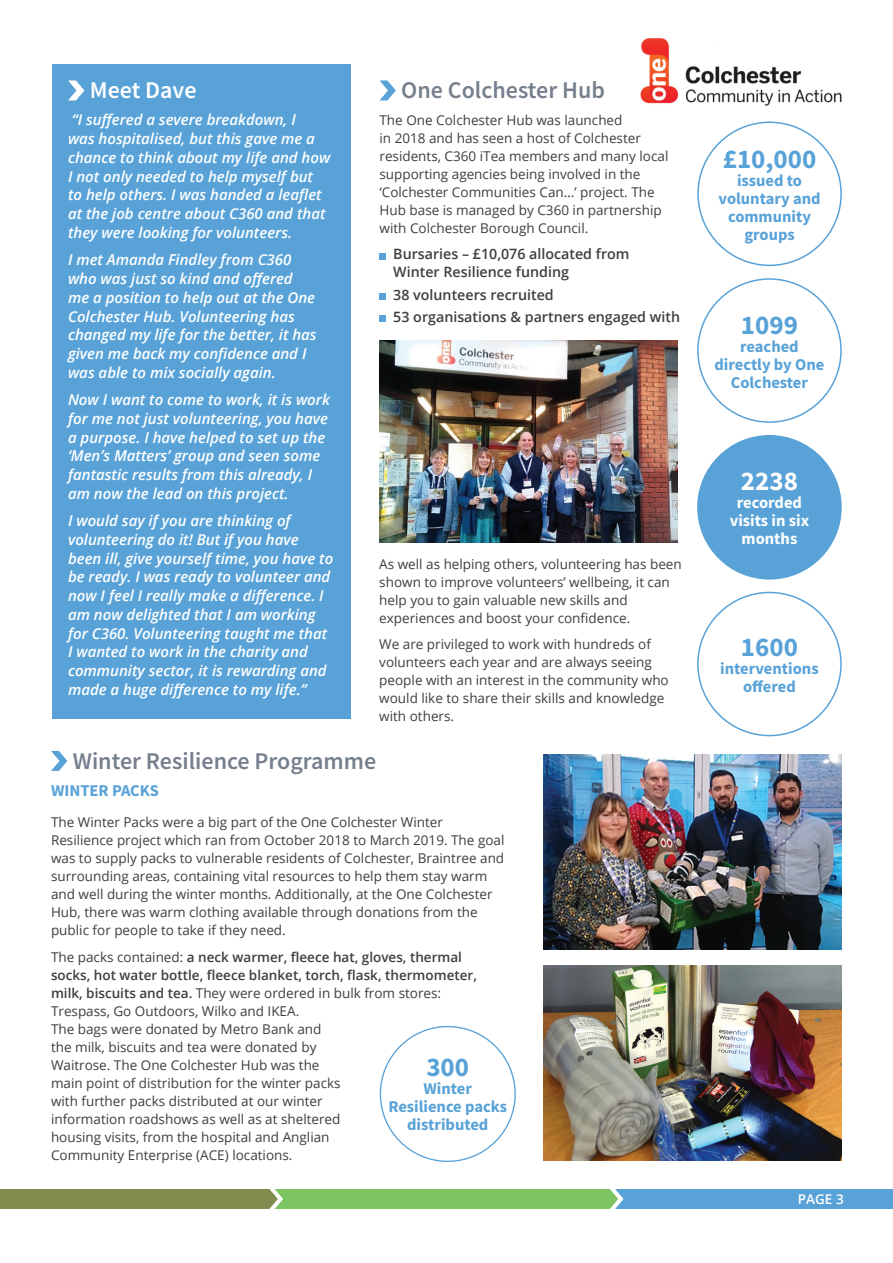
<style>
.page{position:relative;width:893px;height:1263px;background:#fff}
.page>*{position:absolute;margin:0;border:0;box-sizing:border-box;transform-origin:0 0}
.Heading{font:700 27px "Source Sans Pro";color:#58a2d8}
.Heading-2{font:700 27px "Source Sans Pro";color:#fff}
.Heading-3{font:600 24px "Source Sans Pro";color:#767f8d}
.Heading-4{font:600 24px "Source Sans Pro";color:#fff}
.Heading-5{font:700 16.5px/18px "Source Sans Pro";color:#58a2d8;text-align:center}
.Heading-6{font:700 16.5px/18px "Source Sans Pro";color:#fff;text-align:center}
.Body_Copy{font:italic 600 15px/18.8px "Open Sans";color:#fff}
.Body_Copy-2{font:600 14.25px/18px "Open Sans";color:#3e3e3f}
.Body_Copy-3{font:13.5px/18px "Open Sans";color:#3e3e3f}
.Body_Copy-4{font:600 13.5px "Open Sans";color:#fff}
.s1{font-weight:600}
</style>
<div class="page">
<svg style="left:0;top:1189px;width:893px;height:20px"></svg>
<svg style="left:379px;top:80px;width:17px;height:20px"></svg>
<div style="left:379px;top:253px;width:7px;height:6px;background:#58a2d8"></div>
<div style="left:379px;top:293px;width:7px;height:6px;background:#58a2d8"></div>
<div style="left:379px;top:315px;width:7px;height:7px;background:#58a2d8"></div>
<div style="left:52px;top:64px;width:299px;height:655px;background:#58a2d8"></div>
<svg style="left:68px;top:80px;width:16px;height:20px"></svg>
<img style="left:640px;top:38px;width:202px;height:68px">
<svg style="left:51px;top:751px;width:16px;height:20px"></svg>
<img style="left:543px;top:965px;width:299px;height:196px">
<div style="left:698px;top:436px;width:143px;height:143px;background:#58a2d8;border-radius:50%"></div>
<img style="left:379px;top:340px;width:299px;height:202px">
<img style="left:543px;top:754px;width:299px;height:196px">
<p class="Heading-4" style="left:90px;top:74px;width:108px">Meet Dave</p>
<p class="Body_Copy" style="left:68px;top:110px;width:264px">“I suffered a severe breakdown, I<br>was hospitalised, but this gave me a chance to think about my life and how I not only needed to help myself but to help others. I was handed a leaflet at the job centre about C360 and that they were looking for volunteers.</p>
<p class="Body_Copy" style="left:68px;top:250px;width:250px">I met Amanda Findley from C360 who was just so kind and offered me a position to help out at the One<br>Colchester Hub. Volunteering has changed my life for the better, it has given me back my confidence and I was able to mix socially again.</p>
<p class="Body_Copy" style="left:68px;top:390px;width:263px">Now I want to come to work, it is work for me not just volunteering, you have a purpose. I have helped to set up the ‘Men’s Matters’ group and seen some fantastic results from this already, I am now the lead on this project.</p>
<p class="Body_Copy" style="left:68px;top:511px;width:267px">I would say if you are thinking of volunteering do it! But if you have been ill, give yourself time, you have to be ready. I was ready to volunteer and now I feel I really make a difference. I am now delighted that I am working for C360. Volunteering taught me that I wanted to work in the charity and community sector, it is rewarding and made a huge difference to my life.”</p>
<p class="Heading-3" style="left:401px;top:74px;width:205px">One Colchester Hub</p>
<p class="Body_Copy-3" style="left:379px;top:110px;width:290px">The One Colchester Hub was launched<br>in 2018 and has seen a host of Colchester residents, C360 iTea members and many local supporting agencies being involved in the ‘Colchester Communities Can…’ project. The Hub base is managed by C360 in partnership with Colchester Borough Council.</p>
<p class="Body_Copy-2" style="left:393px;top:245px;width:238px">Bursaries – £10,076 allocated from<br>Winter Resilience funding</p>
<p class="Body_Copy-2" style="left:393px;top:285px;width:162px">38 volunteers recruited</p>
<p class="Body_Copy-2" style="left:393px;top:307px;width:288px">53 organisations &amp; partners engaged with</p>
<p class="Body_Copy-3" style="left:379px;top:554px;width:304px">As well as helping others, volunteering has been shown to improve volunteers’ wellbeing, it can help you to gain valuable new skills and experiences and boost your confidence.</p>
<p class="Body_Copy-3" style="left:379px;top:635px;width:291px">We are privileged to work with hundreds of volunteers each year and are always seeing people with an interest in the community who would like to share their skills and knowledge with others.</p>
<p class="Heading-3" style="left:73px;top:745px;width:305px">Winter Resilience Programme</p>
<p class="Heading-5" style="left:51px;top:781px;width:109px">WINTER PACKS</p>
<p class="Body_Copy-3" style="left:51px;top:813px;width:455px">The Winter Packs were a big part of the One Colchester Winter Resilience project which ran from October 2018 to March 2019. The goal was to supply packs to vulnerable residents of Colchester, Braintree and surrounding areas, containing vital resources to help them stay warm and well during the winter months. Additionally, at the One Colchester Hub, there was warm clothing available through donations from the public for people to take if they need.</p>
<p class="Body_Copy-3" style="left:51px;top:948px;width:427px">The packs contained: <span class="s1">a neck warmer, fleece hat, gloves, thermal socks, hot water bottle, fleece blanket, torch, flask, thermometer, milk, biscuits and tea.</span> They were ordered in bulk from stores:<br>Trespass, Go Outdoors, Wilko and IKEA.<br>The bags were donated by Metro Bank and<br>the milk, biscuits and tea were donated by<br>Waitrose. The One Colchester Hub was the<br>main point of distribution for the winter packs<br>with further packs distributed at our winter<br>information roadshows as well as at sheltered<br>housing visits, from the hospital and Anglian<br>Community Enterprise (ACE) locations.</p>
<p class="Heading" style="left:426px;top:1049px;width:44px">300</p>
<p class="Heading-5" style="left:388px;top:1080px;width:120px">Winter<br>Resilience packs distributed</p>
<p class="Heading" style="left:723px;top:141px;width:95px">£10,000</p>
<p class="Heading-5" style="left:737px;top:171px;width:67px">issued to</p>
<p class="Heading-5" style="left:718px;top:189px;width:104px">voluntary and community groups</p>
<p class="Heading" style="left:741px;top:306px;width:59px">1099</p>
<p class="Heading-5" style="left:714px;top:337px;width:111px">reached directly by One<br>Colchester</p>
<p class="Heading-2" style="left:741px;top:463px;width:59px">2238</p>
<p class="Heading-6" style="left:730px;top:494px;width:81px">recorded visits in six</p>
<p class="Heading-6" style="left:742px;top:530px;width:57px">months</p>
<p class="Heading" style="left:741px;top:629px;width:59px">1600</p>
<p class="Heading-5" style="left:720px;top:659px;width:100px">interventions</p>
<p class="Heading-5" style="left:743px;top:677px;width:54px">offered</p>
<p class="Body_Copy-4" style="left:798px;top:1189px;width:47px">PAGE 3</p>
</div>
